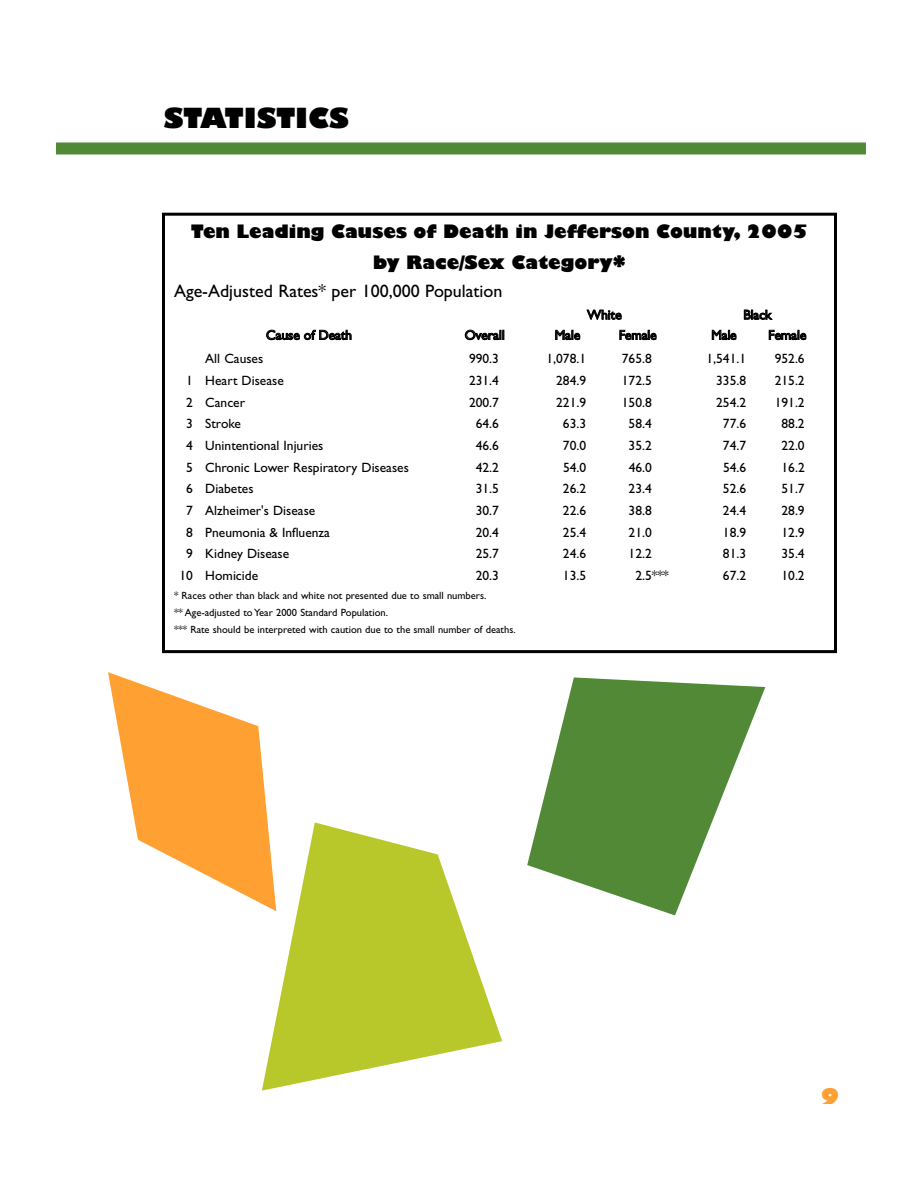
<style>
.page{position:relative;width:918px;height:1188px;background:#fff}
.page>*{position:absolute;margin:0;border:0;box-sizing:border-box;transform-origin:0 0}
.t1{font:800 27px "Gill Sans";color:#000}
.t2{font:800 21px "Gill Sans";color:#ffa033}
.t3{font:800 18px/30.6px "Gill Sans";color:#000;text-align:center}
.t4{font:18px "Gill Sans";color:#000}
.t5{font:13.5px "Gill Sans";color:#000}
.t6{font:10.5px/17.2px "Gill Sans";color:#000}
</style>
<div class="page">
<svg style="left:262px;top:823px;width:240px;height:268px;fill:#b8c729"></svg>
<svg style="left:527px;top:677px;width:238px;height:238px;fill:#518937"></svg>
<svg style="left:108px;top:672px;width:168px;height:239px"></svg>
<div style="left:56px;top:142px;width:810px;height:12px;background:#518937"></div>
<div style="left:162px;top:213px;width:675px;height:440px;border:3px solid #000"></div>
<h1 class="t1" style="left:164px;top:102px;width:186px">STATISTICS</h1>
<h3 class="t3" style="left:191px;top:216px;width:618px">Ten Leading Causes of Death in Jefferson County, 2005 by Race/Sex Category*</h3>
<h3 class="t4" style="left:174px;top:284px;width:330px">Age-Adjusted Rates* per 100,000 Population</h3>
<p class="t5" style="left:587px;top:310px;width:36px">White</p>
<p class="t5" style="left:743px;top:310px;width:30px">Black</p>
<p class="t5" style="left:266px;top:330px;width:87px">Cause of Death</p>
<p class="t5" style="left:465px;top:330px;width:42px">Overall</p>
<p class="t5" style="left:555px;top:330px;width:27px">Male</p>
<p class="t5" style="left:619px;top:330px;width:39px">Female</p>
<p class="t5" style="left:711px;top:330px;width:27px">Male</p>
<p class="t5" style="left:768px;top:330px;width:40px">Female</p>
<p class="t5" style="left:205px;top:354px;width:59px">All Causes</p>
<p class="t5" style="left:469px;top:354px;width:31px">990.3</p>
<p class="t5" style="left:546px;top:354px;width:41px">1,078.1</p>
<p class="t5" style="left:622px;top:354px;width:31px">765.8</p>
<p class="t5" style="left:707px;top:354px;width:41px">1,541.1</p>
<p class="t5" style="left:775px;top:354px;width:31px">952.6</p>
<p class="t5" style="left:186px;top:375px;width:99px">1 Heart Disease</p>
<p class="t5" style="left:469px;top:375px;width:31px">231.4</p>
<p class="t5" style="left:556px;top:375px;width:31px">284.9</p>
<p class="t5" style="left:622px;top:375px;width:31px">172.5</p>
<p class="t5" style="left:716px;top:375px;width:31px">335.8</p>
<p class="t5" style="left:775px;top:375px;width:31px">215.2</p>
<p class="t5" style="left:186px;top:397px;width:60px">2 Cancer</p>
<p class="t5" style="left:469px;top:397px;width:31px">200.7</p>
<p class="t5" style="left:556px;top:397px;width:31px">221.9</p>
<p class="t5" style="left:622px;top:397px;width:31px">150.8</p>
<p class="t5" style="left:716px;top:397px;width:31px">254.2</p>
<p class="t5" style="left:775px;top:397px;width:31px">191.2</p>
<p class="t5" style="left:186px;top:419px;width:56px">3 Stroke</p>
<p class="t5" style="left:476px;top:419px;width:25px">64.6</p>
<p class="t5" style="left:563px;top:419px;width:25px">63.3</p>
<p class="t5" style="left:629px;top:419px;width:25px">58.4</p>
<p class="t5" style="left:723px;top:419px;width:25px">77.6</p>
<p class="t5" style="left:782px;top:419px;width:25px">88.2</p>
<p class="t5" style="left:186px;top:440px;width:139px">4 Unintentional Injuries</p>
<p class="t5" style="left:476px;top:440px;width:25px">46.6</p>
<p class="t5" style="left:563px;top:440px;width:25px">70.0</p>
<p class="t5" style="left:629px;top:440px;width:25px">35.2</p>
<p class="t5" style="left:723px;top:440px;width:25px">74.7</p>
<p class="t5" style="left:782px;top:440px;width:25px">22.0</p>
<p class="t5" style="left:186px;top:462px;width:224px">5 Chronic Lower Respiratory Diseases</p>
<p class="t5" style="left:476px;top:462px;width:25px">42.2</p>
<p class="t5" style="left:563px;top:462px;width:25px">54.0</p>
<p class="t5" style="left:629px;top:462px;width:25px">46.0</p>
<p class="t5" style="left:723px;top:462px;width:25px">54.6</p>
<p class="t5" style="left:782px;top:462px;width:25px">16.2</p>
<p class="t5" style="left:186px;top:484px;width:69px">6 Diabetes</p>
<p class="t5" style="left:476px;top:484px;width:25px">31.5</p>
<p class="t5" style="left:563px;top:484px;width:25px">26.2</p>
<p class="t5" style="left:629px;top:484px;width:25px">23.4</p>
<p class="t5" style="left:723px;top:484px;width:25px">52.6</p>
<p class="t5" style="left:782px;top:484px;width:25px">51.7</p>
<p class="t5" style="left:186px;top:505px;width:131px">7 Alzheimer's Disease</p>
<p class="t5" style="left:476px;top:505px;width:25px">30.7</p>
<p class="t5" style="left:563px;top:505px;width:25px">22.6</p>
<p class="t5" style="left:629px;top:505px;width:25px">38.8</p>
<p class="t5" style="left:723px;top:505px;width:25px">24.4</p>
<p class="t5" style="left:782px;top:505px;width:25px">28.9</p>
<p class="t5" style="left:186px;top:527px;width:145px">8 Pneumonia &amp; Influenza</p>
<p class="t5" style="left:476px;top:527px;width:25px">20.4</p>
<p class="t5" style="left:563px;top:527px;width:25px">25.4</p>
<p class="t5" style="left:629px;top:527px;width:25px">21.0</p>
<p class="t5" style="left:723px;top:527px;width:25px">18.9</p>
<p class="t5" style="left:782px;top:527px;width:25px">12.9</p>
<p class="t5" style="left:186px;top:549px;width:104px">9 Kidney Disease</p>
<p class="t5" style="left:476px;top:549px;width:25px">25.7</p>
<p class="t5" style="left:563px;top:549px;width:25px">24.6</p>
<p class="t5" style="left:629px;top:549px;width:25px">12.2</p>
<p class="t5" style="left:723px;top:549px;width:25px">81.3</p>
<p class="t5" style="left:782px;top:549px;width:25px">35.4</p>
<p class="t5" style="left:180px;top:570px;width:80px">10 Homicide</p>
<p class="t5" style="left:476px;top:570px;width:25px">20.3</p>
<p class="t5" style="left:563px;top:570px;width:25px">13.5</p>
<p class="t5" style="left:635px;top:570px;width:35px">2.5***</p>
<p class="t5" style="left:723px;top:570px;width:25px">67.2</p>
<p class="t5" style="left:782px;top:570px;width:25px">10.2</p>
<p class="t6" style="left:174px;top:588px;width:343px">* Races other than black and white not presented due to small numbers.<br>** Age-adjusted to Year 2000 Standard Population.<br>*** Rate should be interpreted with caution due to the small number of deaths.</p>
<h2 class="t2" style="left:821px;top:1084px;width:19px">9</h2>
</div>
